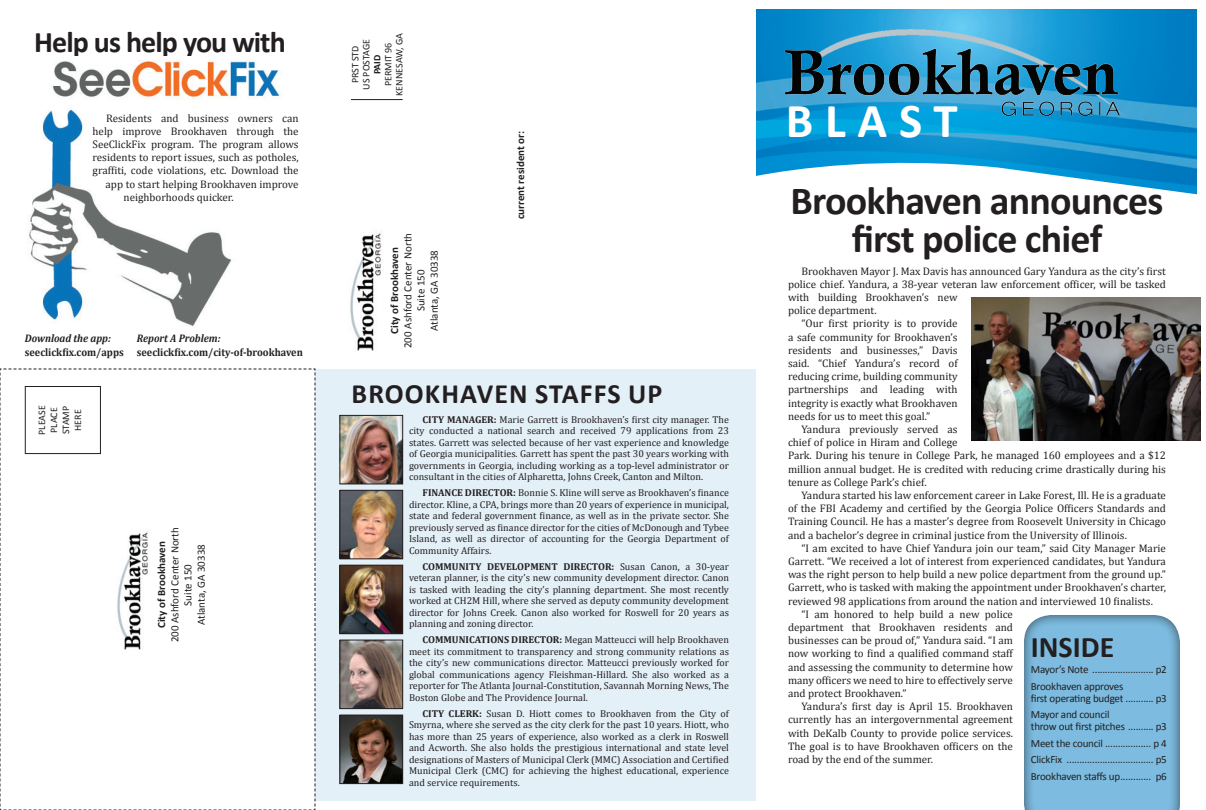
<style>
.page{position:relative;width:1206px;height:810px;background:#fff}
.page>*{position:absolute;margin:0;border:0;box-sizing:border-box;transform-origin:0 0}
.t1{font:700 49px "Calibri";letter-spacing:.24em;color:#fff}
.t2{font:700 40px/38px "Calibri";letter-spacing:-.02em;color:#231f20;text-align:center}
.t3{font:700 30px "Calibri";letter-spacing:-.03em;color:#231f20}
.t4{font:700 28px "Calibri";letter-spacing:.04em;color:#231f20}
.t5{font:11px/13.2px "Cambria";color:#231f20;text-align:justify}
.t6{font:11px/12px "Calibri";letter-spacing:-.02em;color:#231f20}
.t7{font:11px "Calibri";color:#231f20}
.t8{font:700 11px "Cambria";color:#231f20;scale:.93 1}
.t9{font:700 11px "Calibri";color:#231f20}
.t10{font:italic 700 11px "Cambria";color:#231f20;scale:.93 1}
.t11{font:10px/11.5px "Cambria";color:#231f20;text-align:justify}
.t12{font:10px "Calibri";color:#231f20}
.t13{font:700 10px "Calibri";color:#231f20}
.s1{font-weight:700}
</style>
<div class="page">
<div style="left:315px;top:369px;width:441px;height:432px;background:#e4f0f8"></div>
<img style="left:29px;top:109px;width:202px;height:217px">
<svg style="left:0;top:368px;width:316px;height:442px"></svg>
<hr style="left:351px;top:99px;width:52px;height:1px;background:#231f20">
<img style="left:110px;top:524px;width:47px;height:131px">
<img style="left:971px;top:297px;width:229px;height:143px">
<img style="left:341px;top:417px;width:60px;height:65px">
<div style="left:339px;top:415px;width:64px;height:69px;border:1px solid #231f20"></div>
<img style="left:341px;top:492px;width:60px;height:65px">
<div style="left:339px;top:490px;width:64px;height:69px;border:1px solid #231f20"></div>
<img style="left:341px;top:567px;width:60px;height:65px">
<div style="left:339px;top:565px;width:64px;height:69px;border:1px solid #231f20"></div>
<img style="left:341px;top:642px;width:60px;height:65px">
<div style="left:339px;top:640px;width:64px;height:69px;border:1px solid #231f20"></div>
<img style="left:341px;top:717px;width:60px;height:65px">
<div style="left:339px;top:715px;width:64px;height:69px;border:1px solid #231f20"></div>
<div style="left:25px;top:386px;width:76px;height:68px;border:1px solid #231f20"></div>
<img style="left:756px;top:9px;width:441px;height:185px">
<img style="left:766px;top:9px;width:377px;height:124px">
<div style="left:1022px;top:608px;width:158px;height:202px;background:#231f20;opacity:.75"></div>
<img style="left:350px;top:231px;width:32px;height:120px">
<img style="left:53px;top:60px;width:227px;height:39px">
<p class="t3" style="left:34px;top:22px;width:253px">Help us help you with</p>
<p class="t5" style="left:106px;top:111px;width:194px">Residents and business owners can</p>
<p class="t5" style="left:93px;top:124px;width:208px">help improve Brookhaven through the</p>
<p class="t5" style="left:93px;top:138px;width:208px">SeeClickFix program. The program allows</p>
<p class="t5" style="left:93px;top:151px;width:208px">residents to report issues, such as potholes,</p>
<p class="t5" style="left:93px;top:164px;width:208px">graffiti, code violations, etc. Download the</p>
<p class="t5" style="left:106px;top:177px;width:195px">app to start helping Brookhaven improve</p>
<p class="t5" style="left:124px;top:190px;width:112px">neighborhoods quicker.</p>
<p class="t10" style="left:25px;top:331px;width:94px">Download the app:</p>
<p class="t10" style="left:137px;top:331px;width:91px">Report A Problem:</p>
<p class="t8" style="left:25px;top:344px;width:301px">seeclickfix.com/apps seeclickfix.com/city-of-brookhaven</p>
<p class="t12" style="left:36px;top:435px;width:31px;rotate:-90deg">PLEASE</p>
<p class="t12" style="left:48px;top:433px;width:27px;rotate:-90deg">PLACE</p>
<p class="t12" style="left:60px;top:434px;width:30px;rotate:-90deg">STAMP</p>
<p class="t12" style="left:72px;top:431px;width:23px;rotate:-90deg">HERE</p>
<p class="t7" style="left:168px;top:642px;width:117px;rotate:-90deg">200 Ashford Center North</p>
<p class="t9" style="left:155px;top:628px;width:88px;rotate:-90deg">City of Brookhaven</p>
<p class="t7" style="left:194px;top:625px;width:82px;rotate:-90deg">Atlanta, GA 30338</p>
<p class="t7" style="left:181px;top:606px;width:43px;rotate:-90deg">Suite 150</p>
<p class="t12" style="left:382px;top:86px;width:45px;rotate:-90deg">PERMIT 96</p>
<p class="t12" style="left:393px;top:96px;width:64px;rotate:-90deg">KENNESAW, GA</p>
<p class="t12" style="left:349px;top:83px;width:39px;rotate:-90deg">PRST STD</p>
<p class="t12" style="left:360px;top:90px;width:52px;rotate:-90deg">US POSTAGE</p>
<p class="t13" style="left:371px;top:74px;width:21px;rotate:-90deg">PAID</p>
<p class="t7" style="left:401px;top:348px;width:117px;rotate:-90deg">200 Ashford Center North</p>
<p class="t9" style="left:388px;top:334px;width:88px;rotate:-90deg">City of Brookhaven</p>
<p class="t7" style="left:427px;top:331px;width:82px;rotate:-90deg">Atlanta, GA 30338</p>
<p class="t7" style="left:414px;top:311px;width:43px;rotate:-90deg">Suite 150</p>
<p class="t9" style="left:514px;top:219px;width:90px;rotate:-90deg">current resident or:</p>
<p class="t4" style="left:352px;top:375px;width:312px">BROOKHAVEN STAFFS UP</p>
<p class="t11" style="left:409px;top:414px;width:322px;text-indent:14px"><span class="s1">CITY MANAGER:</span> Marie Garrett is Brookhaven’s first city manager. The city conducted a national search and received 79 applications from 23 states. Garrett was selected because of her vast experience and knowledge of Georgia municipalities. Garrett has spent the past 30 years working with governments in Georgia, including working as a top-level administrator or consultant in the cities of Alpharetta, Johns Creek, Canton and Milton.</p>
<p class="t11" style="left:409px;top:487px;width:321px;text-indent:14px"><span class="s1">FINANCE DIRECTOR:</span> Bonnie S. Kline will serve as Brookhaven’s finance director. Kline, a CPA, brings more than 20 years of experience in municipal, state and federal government finance, as well as in the private sector. She previously served as finance director for the cities of McDonough and Tybee Island, as well as director of accounting for the Georgia Department of Community Affairs.</p>
<p class="t11" style="left:409px;top:561px;width:322px;text-indent:14px"><span class="s1">COMMUNITY DEVELOPMENT DIRECTOR:</span> Susan Canon, a 30-year veteran planner, is the city’s new community development director. Canon is tasked with leading the city’s planning department. She most recently worked at CH2M Hill, where she served as deputy community development director for Johns Creek. Canon also worked for Roswell for 20 years as planning and zoning director.</p>
<p class="t11" style="left:409px;top:634px;width:322px;text-indent:14px"><span class="s1">COMMUNICATIONS DIRECTOR:</span> Megan Matteucci will help Brookhaven meet its commitment to transparency and strong community relations as the city’s new communications director. Matteucci previously worked for global communications agency Fleishman-Hillard. She also worked as a reporter for The Atlanta Journal-Constitution, Savannah Morning News, The Boston Globe and The Providence Journal.</p>
<p class="t11" style="left:409px;top:708px;width:322px;text-indent:14px"><span class="s1">CITY CLERK:</span> Susan D. Hiott comes to Brookhaven from the City of Smyrna, where she served as the city clerk for the past 10 years. Hiott, who has more than 25 years of experience, also worked as a clerk in Roswell and Acworth. She also holds the prestigious international and state level designations of Masters of Municipal Clerk (MMC) Association and Certified Municipal Clerk (CMC) for achieving the highest educational, experience and service requirements.</p>
<p class="t1" style="left:786px;top:89px;width:173px">BLAST</p>
<p class="t2" style="left:791px;top:182px;width:374px">Brookhaven announces first police chief</p>
<p class="t5" style="left:788px;top:264px;width:380px;text-align:left;text-indent:14px">Brookhaven Mayor J. Max Davis has announced Gary Yandura as the city’s first police chief. Yandura, a 38-year veteran law enforcement officer, will be tasked with building Brookhaven’s new<br>police department.</p>
<p class="t5" style="left:788px;top:317px;width:171px;text-indent:14px">“Our first priority is to provide a safe community for Brookhaven’s residents and businesses,” Davis said. “Chief Yandura’s record of reducing crime, building community partnerships and leading with integrity is exactly what Brookhaven needs for us to meet this goal.”</p>
<p class="t5" style="left:788px;top:423px;width:380px;text-align:left;text-indent:14px">Yandura previously served as<br>chief of police in Hiram and College<br>Park. During his tenure in College Park, he managed 160 employees and a $12 million annual budget. He is credited with reducing crime drastically during his tenure as College Park’s chief.</p>
<p class="t5" style="left:788px;top:489px;width:380px;text-indent:14px">Yandura started his law enforcement career in Lake Forest, Ill. He is a graduate of the FBI Academy and certified by the Georgia Police Officers Standards and Training Council. He has a master’s degree from Roosevelt University in Chicago and a bachelor’s degree in criminal justice from the University of Illinois.</p>
<p class="t5" style="left:788px;top:541px;width:380px;text-indent:14px">“I am excited to have Chief Yandura join our team,” said City Manager Marie Garrett. “We received a lot of interest from experienced candidates, but Yandura was the right person to help build a new police department from the ground up.” Garrett, who is tasked with making the appointment under Brookhaven’s charter, reviewed 98 applications from around the nation and interviewed 10 finalists.</p>
<p class="t5" style="left:788px;top:607px;width:227px;text-indent:14px">“I am honored to help build a new police department that Brookhaven residents and businesses can be proud of,” Yandura said. “I am now working to find a qualified command staff and assessing the community to determine how many officers we need to hire to effectively serve and protect Brookhaven.”</p>
<p class="t5" style="left:788px;top:700px;width:227px;text-indent:14px">Yandura’s first day is April 15. Brookhaven currently has an intergovernmental agreement with DeKalb County to provide police services.<br>The goal is to have Brookhaven officers on the road by the end of the summer.</p>
<p class="t3" style="left:1031px;top:627px;width:85px">INSIDE</p>
<p class="t6" style="left:1031px;top:663px;width:137px">Mayor’s Note ........................ p2</p>
<p class="t6" style="left:1031px;top:680px;width:137px">Brookhaven approves<br>first operating budget ........... p3</p>
<p class="t6" style="left:1031px;top:708px;width:137px">Mayor and council<br>throw out first pitches .......... p3</p>
<p class="t6" style="left:1031px;top:737px;width:137px">Meet the council .................. p 4</p>
<p class="t6" style="left:1031px;top:753px;width:137px">ClickFix .................................. p5</p>
<p class="t6" style="left:1031px;top:770px;width:137px">Brookhaven staffs up............ p6</p>
</div>
